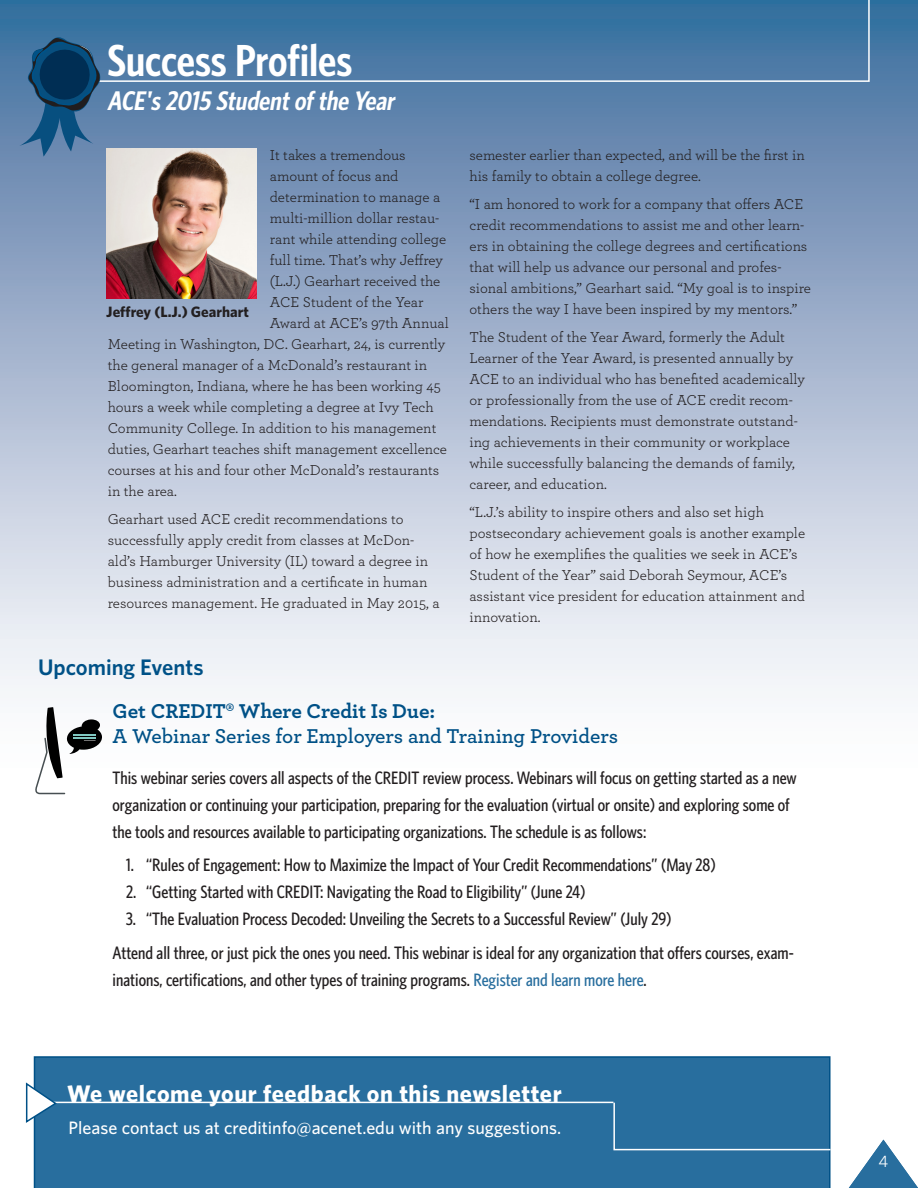
<style>
.page{position:relative;width:918px;height:1188px;background:#fff}
.page>*{position:absolute;margin:0;border:0;box-sizing:border-box;transform-origin:0 0}
.t1{font:600 45px "Whitney Condensed";color:#fff}
.t2{font:italic 600 27px "Whitney Condensed";color:#fff}
.Underline_Inside{font:700 24px "Whitney";letter-spacing:.025em;color:#fff}
.Subhead{font:600 22.5px "Whitney";color:#005187}
.t3{font:600 21px/25.2px "Archer";color:#005187}
.Body{font:500 18px/27px "Whitney Condensed";color:#231f20}
.TOC_Listing{font:500 18px "Whitney";color:#fff}
.t4{font:16.5px "Whitney";color:#fff}
.Body-2{font:15px/21px "Archer";color:#231f20}
.FoC_Name{font:700 15px "Whitney";color:#231f20}
.s1{font-weight:700}
.s2{color:#286e9e}
</style>
<div class="page">
<div style="left:0;top:0;width:918px;height:783px;background:linear-gradient(to bottom,#426e9e,#fff)"></div>
<img style="left:106px;top:148px;width:150px;height:150px">
<svg style="left:32px;top:0;width:838px;height:83px;background:#4378a4"></svg>
<svg style="left:848px;top:1140px;width:70px;height:48px"></svg>
<svg style="left:34px;top:707px;width:69px;height:87px"></svg>
<svg style="left:19px;top:37px;width:82px;height:120px;background:#2e5d86"></svg>
<div style="left:33px;top:1056px;width:798px;height:132px;background:#286e9e"></div>
<hr style="left:45px;top:1102px;width:568px;height:1px;background:#fff">
<svg style="left:613px;top:1101px;width:218px;height:50px;background:#2f72a1"></svg>
<svg style="left:25px;top:1081px;width:33px;height:43px"></svg>
<p class="t1" style="left:107px;top:32px;width:247px">Success Profiles</p>
<p class="t2" style="left:107px;top:84px;width:294px">ACE's2015 Studentofthe Year</p>
<p class="Body-2" style="left:270px;top:144px;width:137px">It takes a tremendous</p>
<p class="Body-2" style="left:270px;top:165px;width:130px">amount of focus and</p>
<p class="Body-2" style="left:270px;top:186px;width:172px">determination to manage a</p>
<p class="Body-2" style="left:270px;top:207px;width:171px">multi-million dollar restau-</p>
<p class="Body-2" style="left:270px;top:228px;width:178px">rant while attending college</p>
<p class="Body-2" style="left:270px;top:249px;width:175px">full time. That’s why Jeffrey</p>
<p class="Body-2" style="left:270px;top:270px;width:172px">(L.J.) Gearhart received the</p>
<p class="Body-2" style="left:270px;top:291px;width:155px">ACE Student of the Year</p>
<p class="Body-2" style="left:270px;top:312px;width:180px">Award at ACE’s 97th Annual</p>
<p class="Body-2" style="left:108px;top:333px;width:339px">Meeting in Washington, DC. Gearhart, 24, is currently</p>
<p class="Body-2" style="left:108px;top:354px;width:321px">the general manager of a McDonald’s restaurant in</p>
<p class="Body-2" style="left:108px;top:375px;width:334px">Bloomington, Indiana, where he has been working 45</p>
<p class="Body-2" style="left:108px;top:396px;width:327px">hours a week while completing a degree at Ivy Tech</p>
<p class="Body-2" style="left:108px;top:417px;width:330px">Community College. In addition to his management</p>
<p class="Body-2" style="left:108px;top:438px;width:341px">duties, Gearhart teaches shift management excellence</p>
<p class="Body-2" style="left:108px;top:459px;width:333px">courses at his and four other McDonald’s restaurants</p>
<p class="Body-2" style="left:108px;top:480px;width:71px">in the area.</p>
<p class="Body-2" style="left:108px;top:508px;width:333px">Gearhart used ACE credit recommendations to successfully apply credit from classes at McDon&shy;ald’s Hamburger University (IL) toward a degree in business administration and a certificate in human resources management. He graduated in May 2015, a</p>
<p class="FoC_Name" style="left:106px;top:302px;width:144px">Jeffrey (L.J.) Gearhart</p>
<p class="Subhead" style="left:38px;top:652px;width:167px">Upcoming Events</p>
<p class="Body-2" style="left:470px;top:144px;width:337px">semester earlier than expected, and will be the first in his family to obtain a college degree.</p>
<p class="Body-2" style="left:470px;top:193px;width:343px">“I am honored to work for a company that offers ACE credit recommendations to assist me and other learn&shy;ers in obtaining the college degrees and certifications that will help us advance our personal and profes&shy;sional ambitions,” Gearhart said. “My goal is to inspire others the way I have been inspired by my mentors.”</p>
<p class="Body-2" style="left:470px;top:326px;width:337px">The Student of the Year Award, formerly the Adult Learner of the Year Award, is presented annually by ACE to an individual who has benefited academically or professionally from the use of ACE credit recom&shy;mendations. Recipients must demonstrate outstand&shy;ing achievements in their community or workplace while successfully balancing the demands of family, career, and education.</p>
<p class="Body-2" style="left:470px;top:501px;width:337px">“L.J.’s ability to inspire others and also set high postsecondary achievement goals is another example of how he exemplifies the qualities we seek in ACE’s Student of the Year” said Deborah Seymour, ACE’s assistant vice president for education attainment and innovation.</p>
<p class="t3" style="left:113px;top:697px;width:507px"><span class="s1">Get CREDIT® Where Credit Is Due:<br></span>A Webinar Series for Employers and Training Providers</p>
<p class="Body" style="left:113px;top:763px;width:686px">This webinar series covers all aspects of the CREDIT review process. Webinars will focus on getting started as a new organization or continuing your participation, preparing for the evaluation (virtual or onsite) and exploring some of the tools and resources available to participating organizations. The schedule is as follows:</p>
<p class="Body" style="left:126px;top:851px;width:591px">1. “Rules of Engagement: How to Maximize the Impact of Your Credit Recommendations” (May 28)</p>
<p class="Body" style="left:126px;top:878px;width:461px">2. “Getting Started with CREDIT: Navigating the Road to Eligibility” (June 24)</p>
<p class="Body" style="left:126px;top:905px;width:547px">3. “The Evaluation Process Decoded: Unveiling the Secrets to a Successful Review” (July 29)</p>
<p class="Body" style="left:113px;top:939px;width:683px">Attend all three, or just pick the ones you need. This webinar is ideal for any organization that offers courses, exam&shy;inations, certifications, and other types of training programs. <span class="s2">Register and learn more here</span>.</p>
<p class="Underline_Inside" style="left:67px;top:1077px;width:496px">We welcome your feedback on this newsletter</p>
<p class="TOC_Listing" style="left:69px;top:1116px;width:494px">Please contact us at creditinfo@acenet.edu with any suggestions.</p>
<p class="t4" style="left:879px;top:1150px;width:11px">4</p>
</div>
